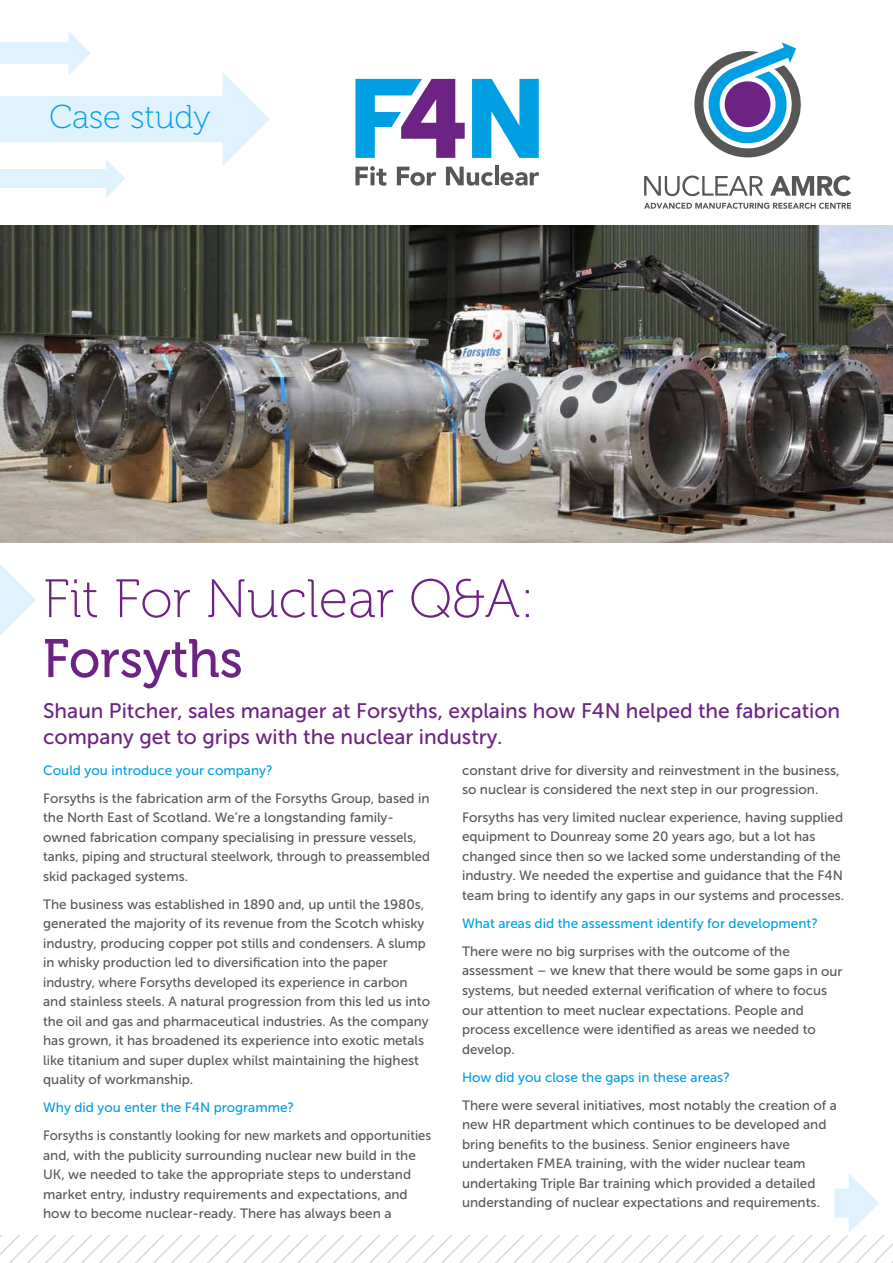
<style>
.page{position:relative;width:893px;height:1263px;background:#fff}
.page>*{position:absolute;margin:0;border:0;box-sizing:border-box;transform-origin:0 0}
.t1{font:54px "Museo 100";color:#6c2383}
.t2{font:54px "Museo 500";color:#6c2383;scale:.94 1}
.t3{font:33px "Museo 100";color:#009fe3}
.t4{font:21px/25.5px "Museo Sans 500";color:#6c2383}
.t5{font:13.5px/19.5px "Museo Sans 500";color:#575756}
.t6{font:13.5px/19.5px "Museo Sans 500";color:#575756;scale:.96 1}
.t7{font:13.5px "Museo Sans 500";color:#009fe3}
</style>
<div class="page">
<img style="left:0;top:225px;width:893px;height:317px">
<svg style="left:694px;top:42px;width:107px;height:116px"></svg>
<svg style="left:644px;top:175px;width:207px;height:34px"></svg>
<svg style="left:0;top:539px;width:36px;height:97px"></svg>
<svg style="left:355px;top:166px;width:31px;height:20px"></svg>
<svg style="left:397px;top:167px;width:39px;height:19px"></svg>
<svg style="left:446px;top:167px;width:47px;height:19px"></svg>
<hr style="left:495px;top:165px;width:4px;height:20px;background:#575756">
<svg style="left:500px;top:172px;width:39px;height:14px"></svg>
<svg style="left:355px;top:79px;width:110px;height:79px"></svg>
<svg style="left:472px;top:79px;width:67px;height:79px"></svg>
<svg style="left:0;top:31px;width:269px;height:167px"></svg>
<svg style="left:0;top:1174px;width:893px;height:89px"></svg>
<h2 class="t3" style="left:50px;top:99px;width:163px">Case study</h2>
<h1 class="t1" style="left:43px;top:570px;width:493px">Fit For Nuclear Q&amp;A:</h1>
<h1 class="t2" style="left:43px;top:629px;width:214px">Forsyths</h1>
<h3 class="t4" style="left:43px;top:698px;width:799px">Shaun Pitcher, sales manager at Forsyths, explains how F4N helped the fabrication company get to grips with the nuclear industry.</h3>
<p class="t7" style="left:43px;top:762px;width:231px">Could you introduce your company?</p>
<p class="t5" style="left:43px;top:788px;width:388px">Forsyths is the fabrication arm of the Forsyths Group, based in the North East of Scotland. We’re a longstanding family&shy;owned fabrication company specialising in pressure vessels, tanks, piping and structural steelwork, through to preassembled skid packaged systems.</p>
<p class="t5" style="left:43px;top:894px;width:388px">The business was established in 1890 and, up until the 1980s, generated the majority of its revenue from the Scotch whisky industry, producing copper pot stills and condensers. A slump in whisky production led to diversification into the paper industry, where Forsyths developed its experience in carbon and stainless steels. A natural progression from this led us into the oil and gas and pharmaceutical industries. As the company has grown, it has broadened its experience into exotic metals like titanium and super duplex whilst maintaining the highest quality of workmanship.</p>
<p class="t7" style="left:43px;top:1100px;width:253px">Why did you enter the F4N programme?</p>
<p class="t6" style="left:43px;top:1126px;width:406px">Forsyths is constantly looking for new markets and opportunities and, with the publicity surrounding nuclear new build in the UK, we needed to take the appropriate steps to understand market entry, industry requirements and expectations, and how to become nuclear-ready. There has always been a</p>
<p class="t5" style="left:462px;top:760px;width:379px">constant drive for diversity and reinvestment in the business, so nuclear is considered the next step in our progression.</p>
<p class="t5" style="left:462px;top:808px;width:384px">Forsyths has very limited nuclear experience, having supplied equipment to Dounreay some 20 years ago, but a lot has changed since then so we lacked some understanding of the industry. We needed the expertise and guidance that the F4N team bring to identify any gaps in our systems and processes.</p>
<p class="t7" style="left:462px;top:916px;width:357px">What areas did the assessment identify for development?</p>
<p class="t5" style="left:462px;top:942px;width:382px">There were no big surprises with the outcome of the assessment – we knew that there would be some gaps in our systems, but needed external verification of where to focus our attention to meet nuclear expectations. People and process excellence were identified as areas we needed to develop.</p>
<p class="t7" style="left:462px;top:1069px;width:269px">How did you close the gaps in these areas?</p>
<p class="t5" style="left:462px;top:1095px;width:377px">There were several initiatives, most notably the creation of a new HR department which continues to be developed and bring benefits to the business. Senior engineers have undertaken FMEA training, with the wider nuclear team undertaking Triple Bar training which provided a detailed understanding of nuclear expectations and requirements.</p>
</div>
